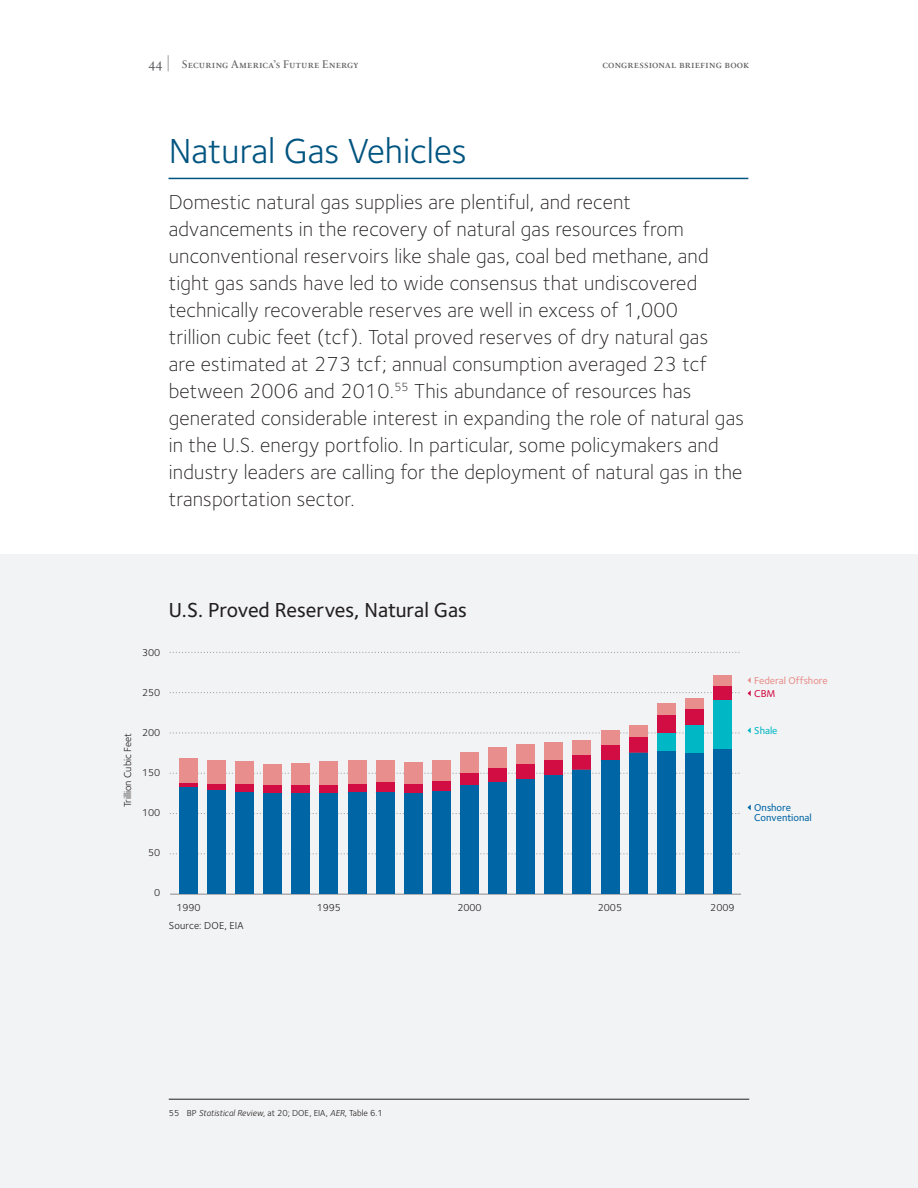
<style>
.page{position:relative;width:918px;height:1188px;background:#f2f3f4}
.page>*{position:absolute;margin:0;border:0;box-sizing:border-box;transform-origin:0 0}
.t1{font:36px "Foundry Sterling";color:#005480}
.t2{font:300 21px/27px "Foundry Sterling";letter-spacing:.01em;color:#231f20}
.t3{font:500 21px "Foundry Sterling";letter-spacing:-.005em;color:#231f20}
.t4{font:11.25px "Sabon Next LT Regular SC";letter-spacing:.01em;color:#636366}
.t5{font:10.5px "Foundry Sterling";letter-spacing:.02em;color:#231f20}
.t6{font:10.35px "Foundry Sterling";letter-spacing:-.01em;color:#231f20}
.t7{font:500 10.35px/10.4px "Foundry Sterling";color:#0065a4}
.t8{font:500 10.35px "Foundry Sterling";color:#e88f8d}
.t9{font:500 10.35px "Foundry Sterling";color:#00b7c5}
.t10{font:500 10.35px "Foundry Sterling";color:#d20d44}
.t11{font:9px "Foundry Sterling";color:#231f20}
.s1{font-size:13.5px}
.s2{font-size:16.2px}
.s3{font-style:italic}
</style>
<div class="page">
<div style="left:0;top:0;width:918px;height:554px;background:#fff"></div>
<hr style="left:169px;top:178px;width:579px;height:1px;background:#005480">
<hr style="left:169px;top:1099px;width:580px;height:1px;background:#231f20">
<hr style="left:170px;top:894px;width:571px;height:1px;background:#939598">
<svg style="left:170px;top:853px;width:570px;height:1px"></svg>
<svg style="left:170px;top:813px;width:570px;height:1px"></svg>
<svg style="left:170px;top:773px;width:570px;height:1px"></svg>
<svg style="left:170px;top:692px;width:570px;height:1px"></svg>
<svg style="left:170px;top:732px;width:570px;height:2px"></svg>
<svg style="left:170px;top:652px;width:570px;height:1px"></svg>
<div style="left:179px;top:758px;width:19px;height:26px;background:#e88f8d"></div>
<div style="left:207px;top:760px;width:19px;height:24px;background:#e88f8d"></div>
<div style="left:235px;top:762px;width:19px;height:22px;background:#e88f8d"></div>
<div style="left:264px;top:764px;width:18px;height:22px;background:#e88f8d"></div>
<div style="left:292px;top:763px;width:18px;height:22px;background:#e88f8d"></div>
<div style="left:320px;top:762px;width:18px;height:23px;background:#e88f8d"></div>
<div style="left:348px;top:761px;width:18px;height:23px;background:#e88f8d"></div>
<div style="left:376px;top:760px;width:18px;height:23px;background:#e88f8d"></div>
<div style="left:404px;top:763px;width:19px;height:21px;background:#e88f8d"></div>
<div style="left:432px;top:760px;width:19px;height:21px;background:#e88f8d"></div>
<div style="left:460px;top:752px;width:19px;height:21px;background:#e88f8d"></div>
<div style="left:488px;top:747px;width:19px;height:22px;background:#e88f8d"></div>
<div style="left:516px;top:744px;width:19px;height:20px;background:#e88f8d"></div>
<div style="left:545px;top:743px;width:18px;height:18px;background:#e88f8d"></div>
<div style="left:573px;top:740px;width:18px;height:15px;background:#e88f8d"></div>
<div style="left:601px;top:730px;width:18px;height:15px;background:#e88f8d"></div>
<div style="left:629px;top:725px;width:18px;height:12px;background:#e88f8d"></div>
<div style="left:657px;top:704px;width:19px;height:11px;background:#e88f8d"></div>
<div style="left:685px;top:698px;width:19px;height:11px;background:#e88f8d"></div>
<div style="left:713px;top:676px;width:19px;height:10px;background:#e88f8d"></div>
<svg style="left:179px;top:784px;width:19px;height:4px"></svg>
<div style="left:207px;top:784px;width:19px;height:6px;background:#d20d44"></div>
<div style="left:235px;top:784px;width:19px;height:8px;background:#d20d44"></div>
<div style="left:264px;top:786px;width:18px;height:8px;background:#d20d44"></div>
<div style="left:292px;top:785px;width:18px;height:8px;background:#d20d44"></div>
<div style="left:320px;top:785px;width:18px;height:8px;background:#d20d44"></div>
<div style="left:348px;top:784px;width:18px;height:8px;background:#d20d44"></div>
<div style="left:376px;top:783px;width:18px;height:9px;background:#d20d44"></div>
<div style="left:404px;top:784px;width:19px;height:10px;background:#d20d44"></div>
<div style="left:432px;top:781px;width:19px;height:10px;background:#d20d44"></div>
<div style="left:460px;top:773px;width:19px;height:13px;background:#d20d44"></div>
<div style="left:488px;top:769px;width:19px;height:14px;background:#d20d44"></div>
<div style="left:516px;top:764px;width:19px;height:15px;background:#d20d44"></div>
<div style="left:545px;top:761px;width:18px;height:15px;background:#d20d44"></div>
<div style="left:573px;top:755px;width:18px;height:15px;background:#d20d44"></div>
<div style="left:601px;top:745px;width:18px;height:16px;background:#d20d44"></div>
<div style="left:629px;top:737px;width:18px;height:16px;background:#d20d44"></div>
<div style="left:657px;top:715px;width:19px;height:18px;background:#d20d44"></div>
<div style="left:685px;top:709px;width:19px;height:17px;background:#d20d44"></div>
<div style="left:713px;top:686px;width:19px;height:15px;background:#d20d44"></div>
<div style="left:657px;top:733px;width:19px;height:18px;background:#00b7c5"></div>
<div style="left:685px;top:726px;width:19px;height:27px;background:#00b7c5"></div>
<div style="left:713px;top:701px;width:19px;height:48px;background:#00b7c5"></div>
<div style="left:179px;top:788px;width:19px;height:106px;background:#0065a4"></div>
<div style="left:207px;top:790px;width:19px;height:104px;background:#0065a4"></div>
<div style="left:235px;top:792px;width:19px;height:102px;background:#0065a4"></div>
<div style="left:264px;top:794px;width:18px;height:100px;background:#0065a4"></div>
<div style="left:292px;top:793px;width:18px;height:101px;background:#0065a4"></div>
<div style="left:320px;top:793px;width:18px;height:101px;background:#0065a4"></div>
<div style="left:348px;top:792px;width:18px;height:102px;background:#0065a4"></div>
<div style="left:376px;top:792px;width:18px;height:102px;background:#0065a4"></div>
<div style="left:404px;top:794px;width:19px;height:100px;background:#0065a4"></div>
<div style="left:432px;top:791px;width:19px;height:103px;background:#0065a4"></div>
<div style="left:460px;top:786px;width:19px;height:108px;background:#0065a4"></div>
<div style="left:488px;top:783px;width:19px;height:111px;background:#0065a4"></div>
<div style="left:516px;top:779px;width:19px;height:115px;background:#0065a4"></div>
<div style="left:545px;top:776px;width:18px;height:118px;background:#0065a4"></div>
<div style="left:573px;top:770px;width:18px;height:124px;background:#0065a4"></div>
<div style="left:601px;top:761px;width:18px;height:133px;background:#0065a4"></div>
<div style="left:629px;top:753px;width:18px;height:141px;background:#0065a4"></div>
<div style="left:657px;top:751px;width:19px;height:143px;background:#0065a4"></div>
<div style="left:685px;top:753px;width:19px;height:141px;background:#0065a4"></div>
<div style="left:713px;top:749px;width:19px;height:145px;background:#0065a4"></div>
<svg style="left:748px;top:805px;width:3px;height:5px"></svg>
<svg style="left:748px;top:727px;width:3px;height:6px"></svg>
<svg style="left:748px;top:690px;width:3px;height:6px"></svg>
<svg style="left:748px;top:677px;width:3px;height:6px"></svg>
<p class="t4" style="left:148px;top:57px;width:212px"><span class="s1">44</span> <span class="s2">|</span> Securing America’s Future Energy</p>
<p class="t4" style="left:602px;top:57px;width:148px">congressional briefing book</p>
<h1 class="t1" style="left:169px;top:130px;width:300px">Natural.Gas.Vehicles</h1>
<p class="t2" style="left:169px;top:189px;width:577px">Domestic natural gas supplies are plentiful, and recent advancements in the recovery of natural gas resources from unconventional reservoirs like shale gas, coal bed methane, and tight gas sands have led to wide consensus that undiscovered technically recoverable reserves are well in excess of 1,000<br>trillion cubic feet (tcf). Total proved reserves of dry natural gas<br>are estimated at 273 tcf; annual consumption averaged 23 tcf between 2006 and 2010.<sup>55</sup> This abundance of resources has generated considerable interest in expanding the role of natural gas in the U.S. energy portfolio. In particular, some policymakers and industry leaders are calling for the deployment of natural gas in the transportation sector.</p>
<p class="t3" style="left:169px;top:598px;width:299px">U.S. Proved Reserves, Natural Gas</p>
<p class="t6" style="left:142px;top:646px;width:20px">300</p>
<p class="t6" style="left:142px;top:686px;width:20px">250</p>
<p class="t6" style="left:122px;top:807px;width:76px;rotate:-90deg">Trillion Cubic Feet</p>
<p class="t6" style="left:142px;top:726px;width:20px">200</p>
<p class="t6" style="left:142px;top:766px;width:20px">150</p>
<p class="t6" style="left:142px;top:806px;width:20px">100</p>
<p class="t6" style="left:148px;top:846px;width:14px">50</p>
<p class="t6" style="left:154px;top:886px;width:8px">0</p>
<p class="t6" style="left:176px;top:902px;width:26px">1990</p>
<p class="t6" style="left:317px;top:902px;width:26px">1995</p>
<p class="t6" style="left:457px;top:902px;width:26px">2000</p>
<p class="t6" style="left:598px;top:902px;width:26px">2005</p>
<p class="t6" style="left:710px;top:902px;width:26px">2009</p>
<p class="t5" style="left:169px;top:920px;width:76px">Source: DOE, EIA</p>
<p class="t8" style="left:754px;top:674px;width:75px">Federal Offshore</p>
<p class="t10" style="left:754px;top:687px;width:23px">CBM</p>
<p class="t9" style="left:754px;top:724px;width:25px">Shale</p>
<p class="t7" style="left:754px;top:802px;width:59px">Onshore<br>Conventional</p>
<p class="t11" style="left:169px;top:1108px;width:215px">55. BP.<span class="s3">Statistical Review</span>,.at.20;.DOE,.EIA,.<span class="s3">AER</span>,.Table.6 .1</p>
</div>
